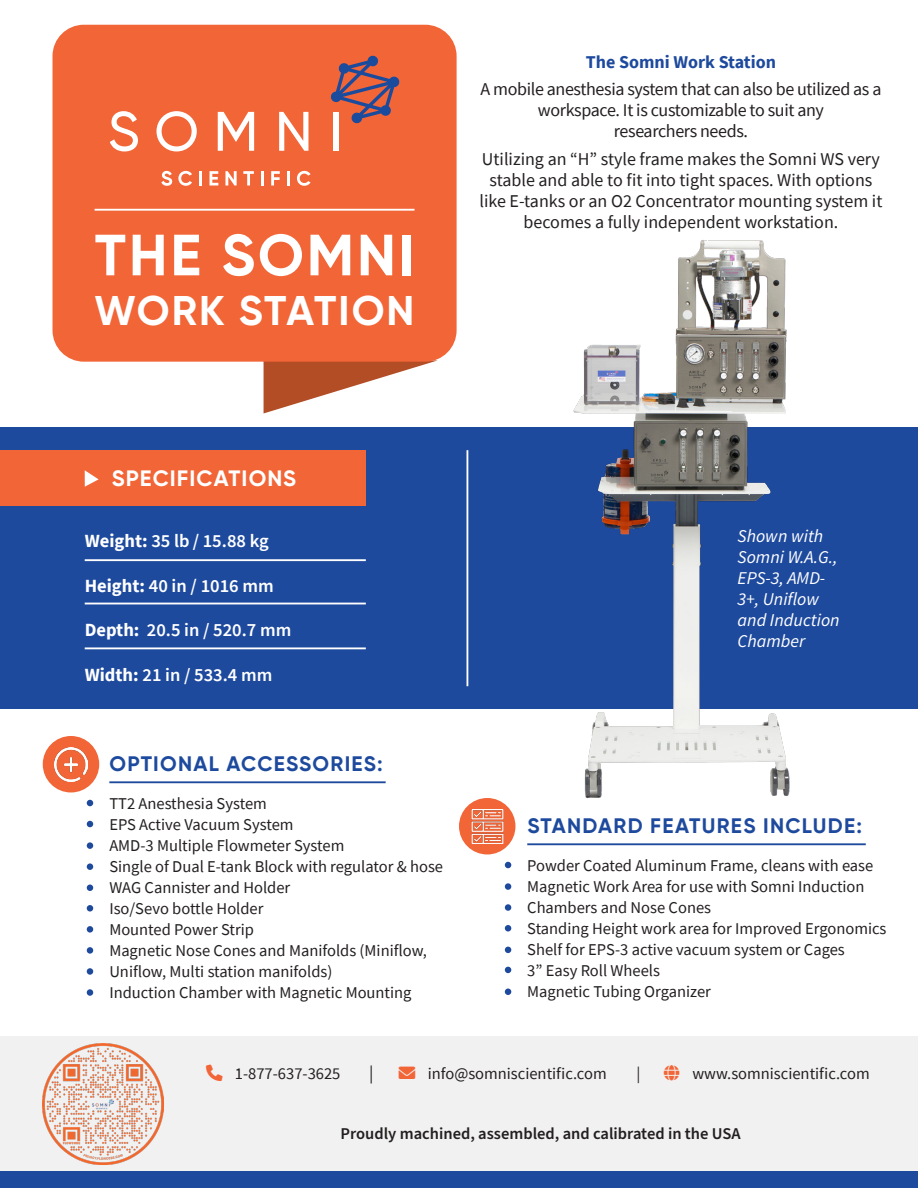
<style>
.page{position:relative;width:918px;height:1188px;background:#fff}
.page>*{position:absolute;margin:0;border:0;box-sizing:border-box;transform-origin:0 0}
.t1{font:700 58.05px "Gilroy";letter-spacing:.05em;color:#fff}
.t2{font:700 41.4px "Gilroy";letter-spacing:.05em;color:#fff}
.t3{font:700 22.2px "Gilroy";letter-spacing:.05em;color:#fff}
.t4{font:700 21px "Gilroy";letter-spacing:.06em;color:#1e4a9e}
.t5{font:600 18.6px "Source Sans Pro";color:#fff}
.t6{font:600 18.6px "Source Sans Pro";color:#fff}
.t7{font:18px/21px "Source Sans Pro";color:#231f20;text-align:center}
.t8{font:18px/21px "Source Sans Pro";letter-spacing:-.02em;color:#231f20;text-align:center}
.t9{font:italic 18px/21px "Source Sans Pro";color:#fff}
.t10{font:700 18px "Source Sans Pro";color:#1e4a9e}
.t11{font:16.5px/21px "Source Sans Pro";color:#231f20}
.t12{font:600 16.5px "Source Sans Pro";color:#231f20}
.s1{font-weight:700}
</style>
<div class="page">
<div style="left:0;top:1036px;width:918px;height:136px;background:#f2f1f1"></div>
<div style="left:0;top:428px;width:918px;height:281px;background:#1e4a9e"></div>
<div style="left:0;top:1172px;width:918px;height:16px;background:#1e4a9e"></div>
<hr style="left:85px;top:559px;width:281px;height:2px;background:#fff">
<hr style="left:85px;top:603px;width:281px;height:1px;background:#fff">
<hr style="left:85px;top:647px;width:281px;height:2px;background:#fff">
<div style="left:0;top:450px;width:366px;height:55px;background:#f26537"></div>
<svg style="left:85px;top:470px;width:14px;height:17px"></svg>
<hr style="left:466px;top:450px;width:2px;height:236px;background:#fff">
<svg style="left:264px;top:360px;width:174px;height:53px"></svg>
<div style="left:53px;top:25px;width:404px;height:337px;background:#f26537;border-radius:31px"></div>
<svg style="left:331px;top:56px;width:68px;height:67px"></svg>
<svg style="left:110px;top:111px;width:28px;height:40px"></svg>
<svg style="left:157px;top:111px;width:40px;height:40px"></svg>
<svg style="left:218px;top:112px;width:36px;height:39px"></svg>
<svg style="left:279px;top:112px;width:29px;height:39px"></svg>
<div style="left:333px;top:112px;width:6px;height:39px;background:#fff"></div>
<svg style="left:161px;top:171px;width:11px;height:15px"></svg>
<svg style="left:178px;top:171px;width:14px;height:15px"></svg>
<hr style="left:199px;top:171px;width:3px;height:15px;background:#fff">
<svg style="left:210px;top:171px;width:8px;height:15px"></svg>
<svg style="left:225px;top:171px;width:12px;height:15px"></svg>
<svg style="left:243px;top:171px;width:11px;height:15px"></svg>
<svg style="left:261px;top:171px;width:2px;height:15px"></svg>
<svg style="left:271px;top:171px;width:9px;height:15px"></svg>
<hr style="left:287px;top:171px;width:3px;height:15px;background:#fff">
<svg style="left:297px;top:171px;width:14px;height:15px"></svg>
<hr style="left:95px;top:209px;width:320px;height:2px;background:#fff">
<hr style="left:527px;top:843px;width:339px;height:2px;background:#1e4a9e">
<svg style="left:505px;top:862px;width:6px;height:6px"></svg>
<div style="left:505px;top:883px;width:6px;height:7px;background:#1e4a9e;border-radius:50%"></div>
<div style="left:505px;top:904px;width:6px;height:7px;background:#1e4a9e;border-radius:50%"></div>
<svg style="left:505px;top:925px;width:6px;height:6px"></svg>
<svg style="left:505px;top:947px;width:6px;height:6px"></svg>
<svg style="left:505px;top:967px;width:6px;height:6px"></svg>
<svg style="left:505px;top:989px;width:6px;height:6px"></svg>
<div style="left:459px;top:798px;width:56px;height:56px;background:#f26537;border-radius:50%"></div>
<img style="left:471px;top:809px;width:33px;height:34px">
<hr style="left:109px;top:781px;width:277px;height:2px;background:#1e4a9e">
<svg style="left:87px;top:800px;width:6px;height:6px"></svg>
<svg style="left:87px;top:821px;width:6px;height:6px"></svg>
<div style="left:87px;top:842px;width:6px;height:7px;background:#1e4a9e;border-radius:50%"></div>
<div style="left:87px;top:863px;width:6px;height:7px;background:#1e4a9e;border-radius:50%"></div>
<svg style="left:87px;top:885px;width:6px;height:6px"></svg>
<div style="left:87px;top:905px;width:6px;height:7px;background:#1e4a9e;border-radius:50%"></div>
<div style="left:87px;top:926px;width:6px;height:7px;background:#1e4a9e;border-radius:50%"></div>
<div style="left:87px;top:947px;width:6px;height:7px;background:#1e4a9e;border-radius:50%"></div>
<div style="left:87px;top:968px;width:6px;height:7px;background:#1e4a9e;border-radius:50%"></div>
<div style="left:87px;top:989px;width:6px;height:7px;background:#1e4a9e;border-radius:50%"></div>
<div style="left:43px;top:736px;width:56px;height:56px;background:#f26537;border-radius:50%"></div>
<img style="left:54px;top:747px;width:34px;height:34px">
<img style="left:43px;top:1044px;width:120px;height:120px">
<img style="left:490px;top:240px;width:395px;height:571px">
<h1 class="t1" style="left:95px;top:229px;width:321px">THE SOMNI</h1>
<h2 class="t2" style="left:95px;top:292px;width:321px">WORK STATION</h2>
<p class="t10" style="left:586px;top:55px;width:192px">The Somni Work Station</p>
<p class="t8" style="left:481px;top:80px;width:402px">A mobile anesthesia system that can also be utilized as a workspace. It is customizable to suit any<br>researchers needs.</p>
<p class="t7" style="left:480px;top:150px;width:404px">Utilizing an “H” style frame makes the Somni WS very stable and able to fit into tight spaces. With options like E-tanks or an O2 Concentrator mounting system it becomes a fully independent workstation.</p>
<h3 class="t3" style="left:112px;top:469px;width:186px">SPECIFICATIONS</h3>
<p class="t6" style="left:85px;top:534px;width:186px"><span class="s1">Weight:</span> 35 lb / 15.88 kg</p>
<p class="t6" style="left:85px;top:579px;width:191px"><span class="s1">Height:</span> 40 in / 1016 mm</p>
<p class="t5" style="left:85px;top:623px;width:208px"><span class="s1">Depth:</span> 20.5 in / 520.7 mm</p>
<p class="t5" style="left:85px;top:668px;width:189px"><span class="s1">Width:</span> 21 in / 533.4 mm</p>
<p class="t4" style="left:109px;top:754px;width:275px">OPTIONAL ACCESSORIES:</p>
<p class="t11" style="left:109px;top:794px;width:335px">TT2 Anesthesia System<br>EPS Active Vacuum System<br>AMD-3 Multiple Flowmeter System<br>Single of Dual E-tank Block with regulator &amp; hose<br>WAG Cannister and Holder<br>Iso/Sevo bottle Holder<br>Mounted Power Strip<br>Magnetic Nose Cones and Manifolds (Miniflow,<br>Uniflow, Multi station manifolds)<br>Induction Chamber with Magnetic Mounting</p>
<p class="t9" style="left:738px;top:526px;width:104px">Shown with<br>Somni W.A.G.,<br>EPS-3, AMD-<br>3+, Uniflow and Induction<br>Chamber</p>
<p class="t4" style="left:527px;top:816px;width:336px">STANDARD FEATURES INCLUDE:</p>
<p class="t11" style="left:527px;top:856px;width:361px">Powder Coated Aluminum Frame, cleans with ease Magnetic Work Area for use with Somni Induction Chambers and Nose Cones<br>Standing Height work area for Improved Ergonomics Shelf for EPS-3 active vacuum system or Cages<br>3” Easy Roll Wheels<br>Magnetic Tubing Organizer</p>
<p class="t11" style="left:235px;top:1064px;width:107px">1-877-637-3625</p>
<p class="t7" style="left:369px;top:1064px;width:6px">|</p>
<p class="t11" style="left:428px;top:1063px;width:181px">info@somniscientific.com</p>
<p class="t11" style="left:636px;top:1063px;width:5px">|</p>
<p class="t11" style="left:692px;top:1063px;width:179px">www.somniscientific.com</p>
<p class="t12" style="left:341px;top:1127px;width:402px">Proudly machined, assembled, and calibrated in the USA</p>
</div>
